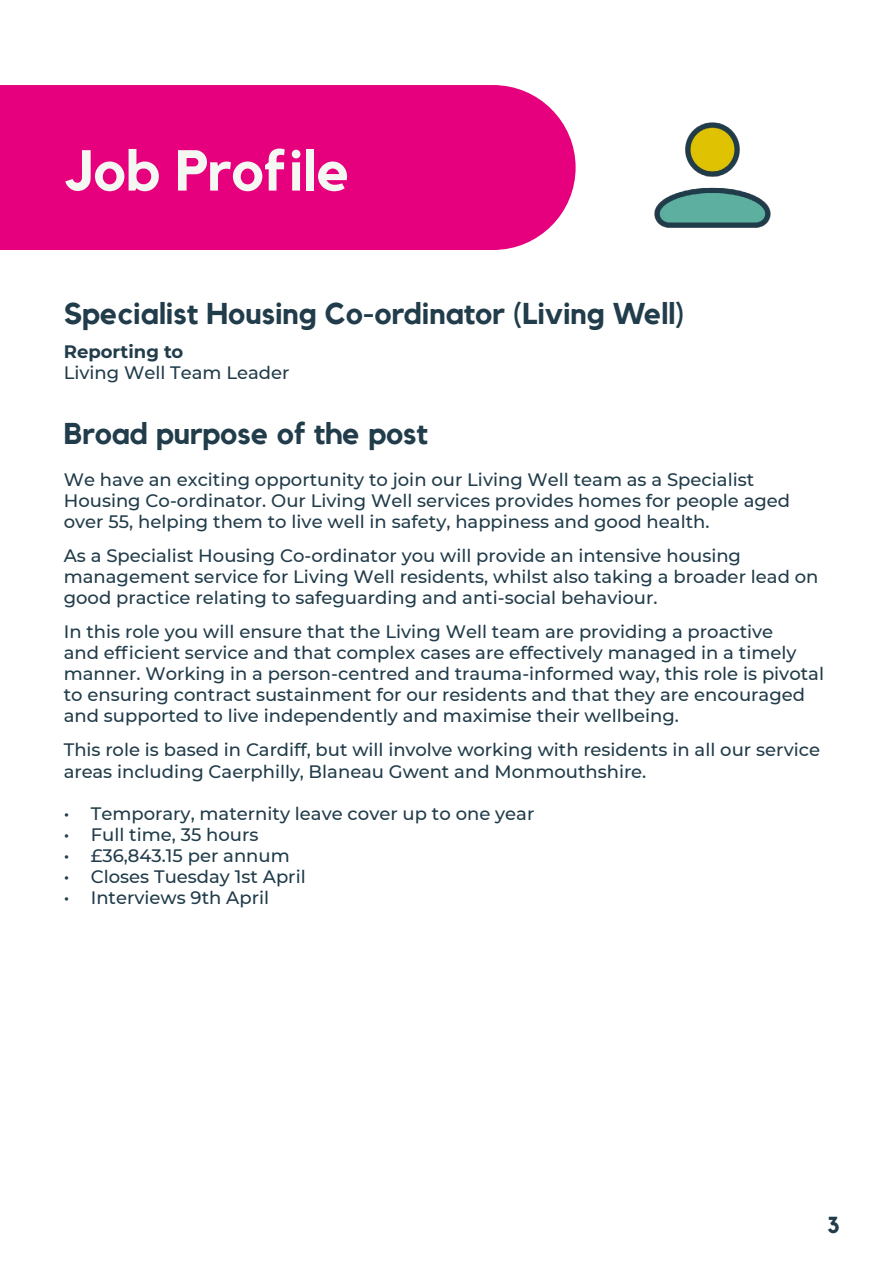
<style>
.page{position:relative;width:893px;height:1263px;background:#fff}
.page>*{position:absolute;margin:0;border:0;box-sizing:border-box;transform-origin:0 0}
.Headline{font:700 57px "Kollektif";color:#f5f7f2}
.Sub_Level_2{font:700 30px "Kollektif";color:#213c4a}
.Sub_level_1{font:700 30px "Kollektif";color:#213c4a}
.t1{font:700 22.5px "Kollektif";color:#213c4a}
.Main_Body{font:500 18px/21px "Montserrat";color:#213c4a}
.t2{font:700 18px "Montserrat";color:#213c4a}
</style>
<div class="page">
<div style="left:0;top:85px;width:576px;height:165px;background:#e6007d"></div>
<img style="left:654px;top:122px;width:117px;height:106px">
<p class="Headline" style="left:65px;top:137px;width:287px">Job Profile</p>
<h3 class="Sub_Level_2" style="left:64px;top:296px;width:622px">Specialist Housing Co-ordinator (Living Well)</h3>
<p class="t2" style="left:64px;top:338px;width:121px">Reporting to</p>
<p class="Main_Body" style="left:64px;top:361px;width:227px">Living Well Team Leader</p>
<p class="Sub_level_1" style="left:64px;top:416px;width:366px">Broad purpose of the post</p>
<p class="Main_Body" style="left:64px;top:468px;width:728px">We have an exciting opportunity to join our Living Well team as a Specialist<br>Housing Co-ordinator. Our Living Well services provides homes for people aged over 55, helping them to live well in safety, happiness and good health.</p>
<p class="Main_Body" style="left:64px;top:544px;width:756px">As a Specialist Housing Co-ordinator you will provide an intensive housing management service for Living Well residents, whilst also taking a broader lead on good practice relating to safeguarding and anti-social behaviour.</p>
<p class="Main_Body" style="left:64px;top:620px;width:762px">In this role you will ensure that the Living Well team are providing a proactive<br>and efficient service and that complex cases are effectively managed in a timely manner. Working in a person-centred and trauma-informed way, this role is pivotal to ensuring contract sustainment for our residents and that they are encouraged and supported to live independently and maximise their wellbeing.</p>
<p class="Main_Body" style="left:64px;top:738px;width:758px;line-height:21.6px">This role is based in Cardiff, but will involve working with residents in all our service areas including Caerphilly, Blaneau Gwent and Monmouthshire.</p>
<p class="Main_Body" style="left:64px;top:803px;width:472px">• Temporary, maternity leave cover up to one year</p>
<p class="Main_Body" style="left:64px;top:824px;width:196px">• Full time, 35 hours</p>
<p class="Main_Body" style="left:64px;top:845px;width:227px">• £36,843.15 per annum</p>
<p class="Main_Body" style="left:64px;top:866px;width:243px">• Closes Tuesday 1st April</p>
<p class="Main_Body" style="left:64px;top:887px;width:207px">• Interviews 9th April</p>
<p class="t1" style="left:827px;top:1207px;width:14px">3</p>
</div>
